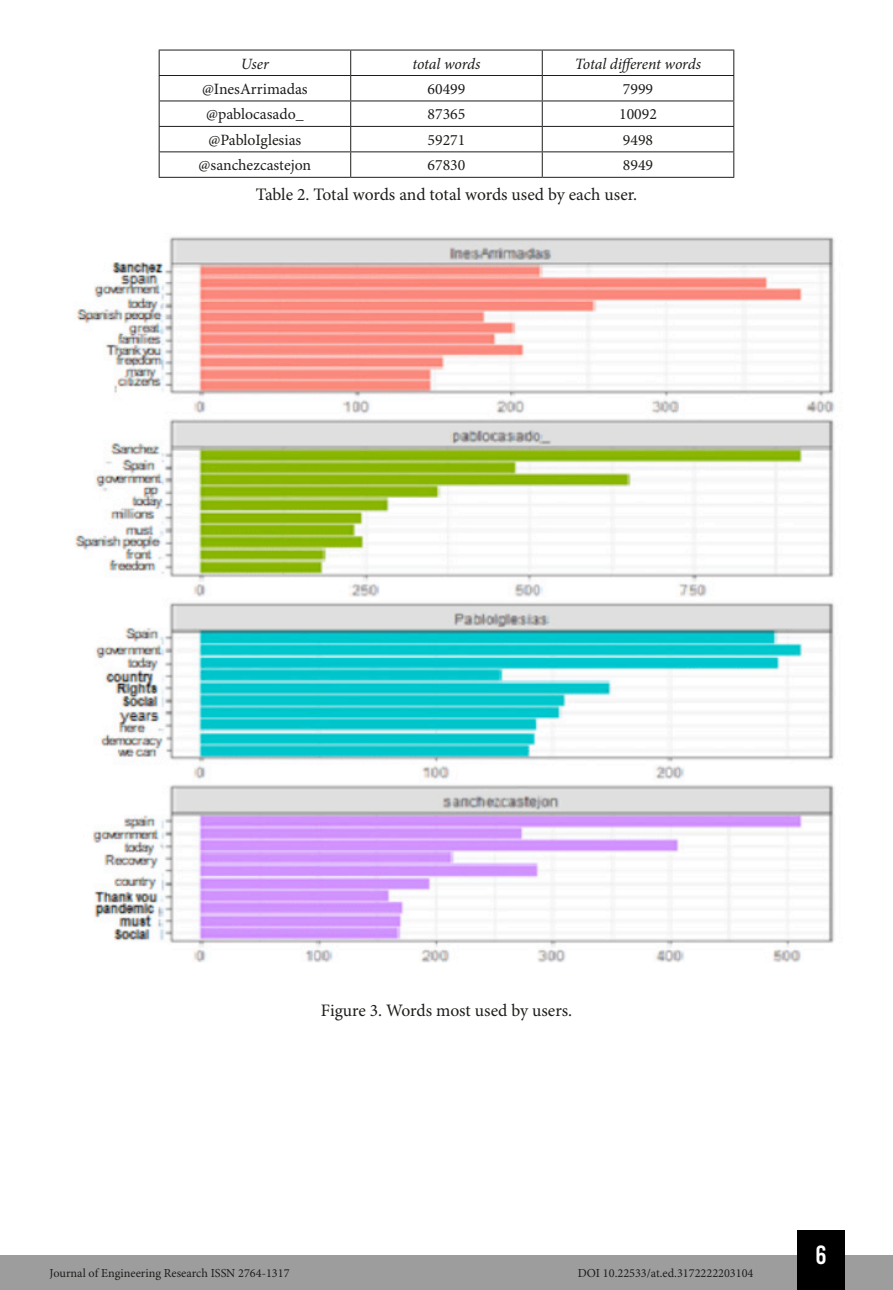
<style>
.page{position:relative;width:893px;height:1290px;background:#fff}
.page>*{position:absolute;margin:0;border:0;box-sizing:border-box;transform-origin:0 0}
.t1{font:26.25px "Bebas Kai";color:#fff}
.t2{font:17.5px "Minion Pro";letter-spacing:-.005em;color:#1d1d1b}
.t3{font:15.75px "Minion Pro";color:#1d1d1b}
.t4{font:italic 15.75px "Minion Pro";letter-spacing:-.01em;color:#1d1d1b}
.t5{font:12.25px "Minion Pro";color:#1d1d1b}
</style>
<div class="page">
<div style="left:0;top:1255px;width:893px;height:35px;background:#9d9d9d"></div>
<div style="left:797px;top:1230px;width:48px;height:60px;background:#000"></div>
<hr style="left:159px;top:50px;width:192px;height:1px;background:#1d1d1b">
<hr style="left:351px;top:50px;width:191px;height:1px;background:#1d1d1b">
<hr style="left:542px;top:50px;width:192px;height:1px;background:#1d1d1b">
<hr style="left:159px;top:75px;width:192px;height:1px;background:#1d1d1b">
<hr style="left:351px;top:75px;width:191px;height:1px;background:#1d1d1b">
<hr style="left:542px;top:75px;width:192px;height:1px;background:#1d1d1b">
<hr style="left:159px;top:101px;width:192px;height:1px;background:#1d1d1b">
<hr style="left:351px;top:101px;width:191px;height:1px;background:#1d1d1b">
<hr style="left:542px;top:101px;width:192px;height:1px;background:#1d1d1b">
<hr style="left:159px;top:126px;width:192px;height:1px;background:#1d1d1b">
<hr style="left:351px;top:126px;width:191px;height:1px;background:#1d1d1b">
<hr style="left:542px;top:126px;width:192px;height:1px;background:#1d1d1b">
<hr style="left:159px;top:151px;width:192px;height:1px;background:#1d1d1b">
<hr style="left:351px;top:151px;width:191px;height:1px;background:#1d1d1b">
<hr style="left:542px;top:151px;width:192px;height:1px;background:#1d1d1b">
<hr style="left:159px;top:177px;width:192px;height:1px;background:#1d1d1b">
<hr style="left:351px;top:177px;width:191px;height:1px;background:#1d1d1b">
<hr style="left:542px;top:177px;width:192px;height:1px;background:#1d1d1b">
<svg style="left:159px;top:50px;width:1px;height:127px"></svg>
<svg style="left:350px;top:50px;width:1px;height:127px"></svg>
<svg style="left:542px;top:50px;width:1px;height:127px"></svg>
<svg style="left:733px;top:50px;width:1px;height:127px"></svg>
<img style="left:74px;top:237px;width:761px;height:726px">
<p class="t4" style="left:241px;top:53px;width:29px">User</p>
<p class="t4" style="left:412px;top:53px;width:70px">total words</p>
<p class="t4" style="left:575px;top:53px;width:128px">Total different words</p>
<p class="t3" style="left:202px;top:80px;width:107px">@InesArrimadas</p>
<p class="t3" style="left:428px;top:80px;width:39px">60499</p>
<p class="t3" style="left:623px;top:80px;width:32px">7999</p>
<p class="t3" style="left:206px;top:105px;width:99px">@pablocasado_</p>
<p class="t3" style="left:428px;top:105px;width:39px">87365</p>
<p class="t3" style="left:619px;top:105px;width:39px">10092</p>
<p class="t3" style="left:209px;top:130px;width:94px">@PabloIglesias</p>
<p class="t3" style="left:428px;top:130px;width:39px">59271</p>
<p class="t3" style="left:623px;top:130px;width:32px">9498</p>
<p class="t3" style="left:199px;top:156px;width:114px">@sanchezcastejon</p>
<p class="t3" style="left:428px;top:156px;width:39px">67830</p>
<p class="t3" style="left:623px;top:156px;width:32px">8949</p>
<p class="t2" style="left:256px;top:184px;width:383px">Table 2. Total words and total words used by each user.</p>
<p class="t2" style="left:321px;top:1000px;width:253px">Figure 3. Words most used by users.</p>
<p class="t5" style="left:50px;top:1266px;width:241px">Journal of Engineering Research ISSN 2764-1317</p>
<p class="t5" style="left:578px;top:1266px;width:177px">DOI 10.22533/at.ed.3172222203104</p>
<h1 class="t1" style="left:815px;top:1241px;width:13px">6</h1>
</div>
